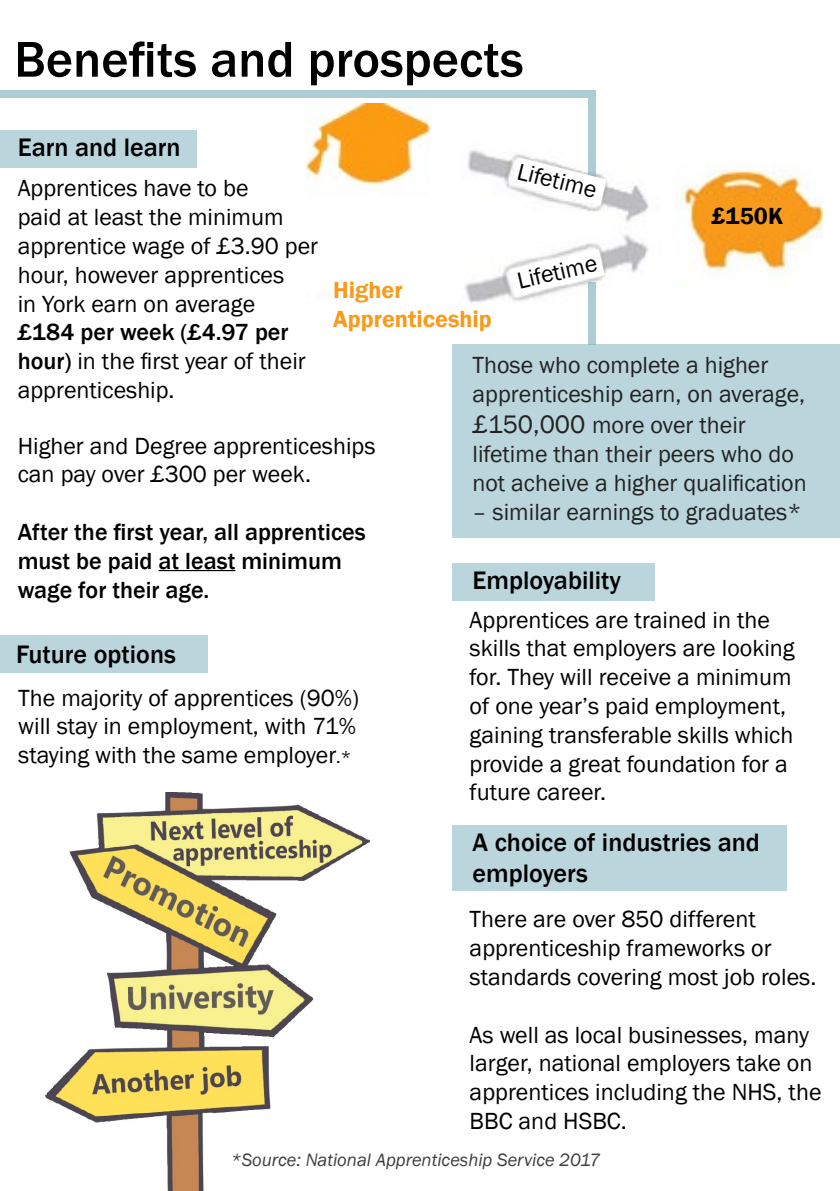
<style>
.page{position:relative;width:840px;height:1191px;background:#fff}
.page>*{position:absolute;margin:0;border:0;box-sizing:border-box;transform-origin:0 0}
.t1{font:500 52px "Franklin Gothic";color:#000101}
.t2{font:500 26px/31.2px "Franklin Gothic";color:#000001}
.t3{font:24px/28.8px "Franklin Gothic";color:#000}
.t4{font:24px/28.8px "Franklin Gothic";color:#222223}
.t5{font:500 24px/28.8px "Franklin Gothic";color:#000}
.t6{font:600 24px/28.8px "Franklin Gothic";color:#f89a1c}
.t7{font:600 24px "Franklin Gothic";color:#000}
.t8{font:italic 18.4px "Franklin Gothic";color:#3d3c3e}
.s1{font-weight:500}
.s2{font-size:26px}
.s3{font-size:18px}
</style>
<div class="page">
<div style="left:0;top:90px;width:587px;height:7px;background:#adccd4"></div>
<img style="left:307px;top:103px;width:514px;height:240px">
<img style="left:46px;top:792px;width:323px;height:399px">
<div style="left:587px;top:90px;width:7px;height:101px;background:#adccd4"></div>
<div style="left:587px;top:282px;width:7px;height:62px;background:#adccd4"></div>
<div style="left:706px;top:201px;width:84px;height:34px;background:#f89a1c"></div>
<svg style="left:511px;top:157px;width:95px;height:49px"></svg>
<svg style="left:509px;top:249px;width:95px;height:47px"></svg>
<hr style="left:158px;top:570px;width:77px;height:1px;background:#000">
<h1 class="t1" style="left:14px;top:27px;width:510px">Benefits and prospects</h1>
<p class="t2" style="left:18px;top:132px;width:164px">Earn and learn</p>
<p class="t3" style="left:520px;top:157px;width:83px;rotate:14deg">Lifetime</p>
<p class="t3" style="left:18px;top:174px;width:302px">Apprentices have to be<br>paid at least the minimum apprentice wage of £3.90 per hour, however apprentices<br>in York earn on average</p>
<p class="t3" style="left:18px;top:318px;width:289px"><span class="s1">£184 per week (£4.97 per hour)</span> in the first year of their apprenticeship.</p>
<p class="t7" style="left:711px;top:201px;width:73px">£150K</p>
<p class="t3" style="left:514px;top:267px;width:83px;rotate:-13deg">Lifetime</p>
<p class="t6" style="left:333px;top:276px;width:160px">Higher<br>Apprenticeship</p>
<p class="t4" style="left:472px;top:351px;width:334px">Those who complete a higher apprenticeship earn, on average,</p>
<p class="t4" style="left:472px;top:411px;width:335px"><span class="s2">£150,000</span> more over their lifetime than their peers who do not acheive a higher qualification</p>
<p class="t4" style="left:472px;top:498px;width:330px">– similar earnings to graduates*</p>
<p class="t3" style="left:18px;top:431px;width:359px">Higher and Degree apprenticeships can pay over £300 per week.</p>
<p class="t5" style="left:18px;top:518px;width:349px">After the first year, all apprentices must be paid at least minimum wage for their age.</p>
<p class="t2" style="left:472px;top:565px;width:150px">Employability</p>
<p class="t2" style="left:16px;top:639px;width:161px">Future options</p>
<p class="t3" style="left:18px;top:683px;width:342px">The majority of apprentices (90%) will stay in employment, with 71% staying with the same employer<span class="s3">.*</span></p>
<p class="t3" style="left:469px;top:605px;width:326px">Apprentices are trained in the skills that employers are looking for. They will receive a minimum of one year’s paid employment, gaining transferable skills which provide a great foundation for a future career.</p>
<p class="t2" style="left:472px;top:827px;width:289px">A choice of industries and employers</p>
<p class="t3" style="left:469px;top:905px;width:348px">There are over 850 different apprenticeship frameworks or standards covering most job roles.</p>
<p class="t3" style="left:469px;top:1020px;width:353px">As well as local businesses, many larger, national employers take on apprentices including the NHS, the<br>BBC and HSBC.</p>
<p class="t8" style="left:231px;top:1147px;width:370px">*Source: National Apprenticeship Service 2017</p>
</div>
